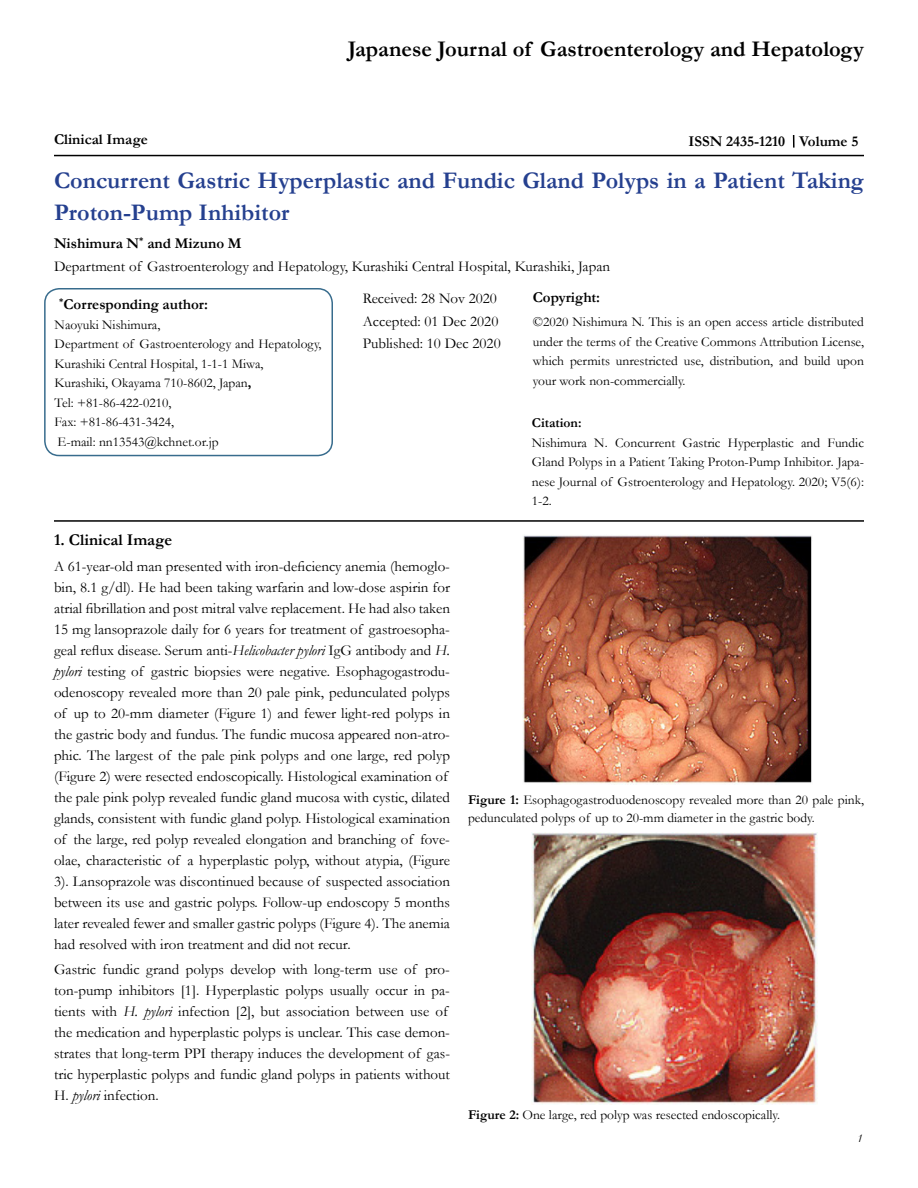
<style>
.page{position:relative;width:918px;height:1188px;background:#fff}
.page>*{position:absolute;margin:0;border:0;box-sizing:border-box;transform-origin:0 0}
.t1{font:700 24px/31.5px "Garamond";color:#25408f}
.t2{font:700 22.5px "Garamond";color:#000}
.t3{font:700 16.5px "Garamond";color:#000}
.t4{font:15px/21px "Garamond";color:#000}
.t5{font:700 15px "Garamond";color:#000}
.t6{font:13.5px/19.5px "Garamond";color:#000}
.t7{font:700 13.5px "Garamond";color:#000}
.t8{font:italic 12px "Garamond";color:#000}
.s1{font-weight:700}
.s2{font-style:italic}
</style>
<div class="page">
<hr style="left:54px;top:155px;width:810px;height:1px;background:#000">
<svg style="left:793px;top:135px;width:2px;height:13px"></svg>
<div style="left:44px;top:288px;width:289px;height:168px;border:2px solid #386c8d;border-radius:14px"></div>
<hr style="left:54px;top:520px;width:810px;height:2px;background:#000">
<img style="left:522px;top:535px;width:290px;height:249px">
<img style="left:531px;top:832px;width:286px;height:272px">
<h2 class="t2" style="left:348px;top:34px;width:518px">Japanese Journal of Gastroenterology and Hepatology</h2>
<p class="t5" style="left:54px;top:129px;width:95px">Clinical Image</p>
<p class="t5" style="left:688px;top:131px;width:171px">ISSN 2435-1210 Volume 5</p>
<h1 class="t1" style="left:54px;top:165px;width:811px">Concurrent Gastric Hyperplastic and Fundic Gland Polyps in a Patient Taking<br>Proton-Pump Inhibitor</h1>
<p class="t4" style="left:54px;top:232px;width:558px;line-height:22.5px"><span class="s1">Nishimura N</span><sup>*</sup> <span class="s1">and Mizuno M<br></span>Department of Gastroenterology and Hepatology, Kurashiki Central Hospital, Kurashiki, Japan</p>
<p class="t5" style="left:59px;top:294px;width:150px"><sup>*</sup>Corresponding author:</p>
<p class="t6" style="left:55px;top:314px;width:269px">Naoyuki Nishimura,<br>Department of Gastroenterology and Hepatology,<br>Kurashiki Central Hospital, 1-1-1 Miwa,<br>Kurashiki, Okayama 710-8602, Japan<span class="s1">,<br></span>Tel: +81-86-422-0210,<br>Fax: +81-86-431-3424,<br>E-mail: nn13543@kchnet.or.jp</p>
<p class="t4" style="left:363px;top:287px;width:140px;line-height:22.5px">Received: 28 Nov 2020<br>Accepted: 01 Dec 2020<br>Published: 10 Dec 2020</p>
<p class="t5" style="left:533px;top:287px;width:69px">Copyright:</p>
<p class="t6" style="left:533px;top:312px;width:333px;text-align:justify">©2020 Nishimura N. This is an open access article distributed under the terms of the Creative Commons Attribution License, which permits unrestricted use, distribution, and build upon your work non-commercially.</p>
<p class="t7" style="left:532px;top:414px;width:51px">Citation:</p>
<p class="t6" style="left:532px;top:432px;width:334px;text-align:justify">Nishimura N. Concurrent Gastric Hyperplastic and Fundic Gland Polyps in a Patient Taking Proton-Pump Inhibitor. Japa&shy;nese Journal of Gstroenterology and Hepatology. 2020; V5(6):<br>1-2.</p>
<p class="t3" style="left:54px;top:529px;width:120px">1. Clinical Image</p>
<p class="t4" style="left:54px;top:555px;width:398px">A 61-year-old man presented with iron-deficiency anemia (hemoglo&shy;bin, 8.1 g/dl). He had been taking warfarin and low-dose aspirin for atrial fibrillation and post mitral valve replacement. He had also taken 15 mg lansoprazole daily for 6 years for treatment of gastroesopha&shy;geal reflux disease. Serum anti-<span class="s2">Helicobacter pylori</span> IgG antibody and <span class="s2">H. pylori</span> testing of gastric biopsies were negative. Esophagogastrodu&shy;odenoscopy revealed more than 20 pale pink, pedunculated polyps of up to 20-mm diameter (Figure 1) and fewer light-red polyps in the gastric body and fundus. The fundic mucosa appeared non-atro&shy;phic. The largest of the pale pink polyps and one large, red polyp (Figure 2) were resected endoscopically. Histological examination of the pale pink polyp revealed fundic gland mucosa with cystic, dilated glands, consistent with fundic gland polyp. Histological examination of the large, red polyp revealed elongation and branching of fove&shy;olae, characteristic of a hyperplastic polyp, without atypia, (Figure 3). Lansoprazole was discontinued because of suspected association between its use and gastric polyps. Follow-up endoscopy 5 months later revealed fewer and smaller gastric polyps (Figure 4). The anemia had resolved with iron treatment and did not recur.</p>
<p class="t4" style="left:54px;top:959px;width:398px">Gastric fundic grand polyps develop with long-term use of pro&shy;ton-pump inhibitors [1]. Hyperplastic polyps usually occur in pa&shy;tients with <span class="s2">H. pylori</span> infection [2], but association between use of the medication and hyperplastic polyps is unclear. This case demon&shy;strates that long-term PPI therapy induces the development of gas&shy;tric hyperplastic polyps and fundic gland polyps in patients without H. <span class="s2">pylori</span> infection.</p>
<p class="t6" style="left:468px;top:790px;width:398px;line-height:18px"><span class="s1">Figure 1:</span> Esophagogastroduodenoscopy revealed more than 20 pale pink, pedunculated polyps of up to 20-mm diameter in the gastric body.</p>
<p class="t6" style="left:468px;top:1104px;width:314px"><span class="s1">Figure 2:</span> One large, red polyp was resected endoscopically.</p>
<p class="t8" style="left:857px;top:1130px;width:7px">1</p>
</div>
